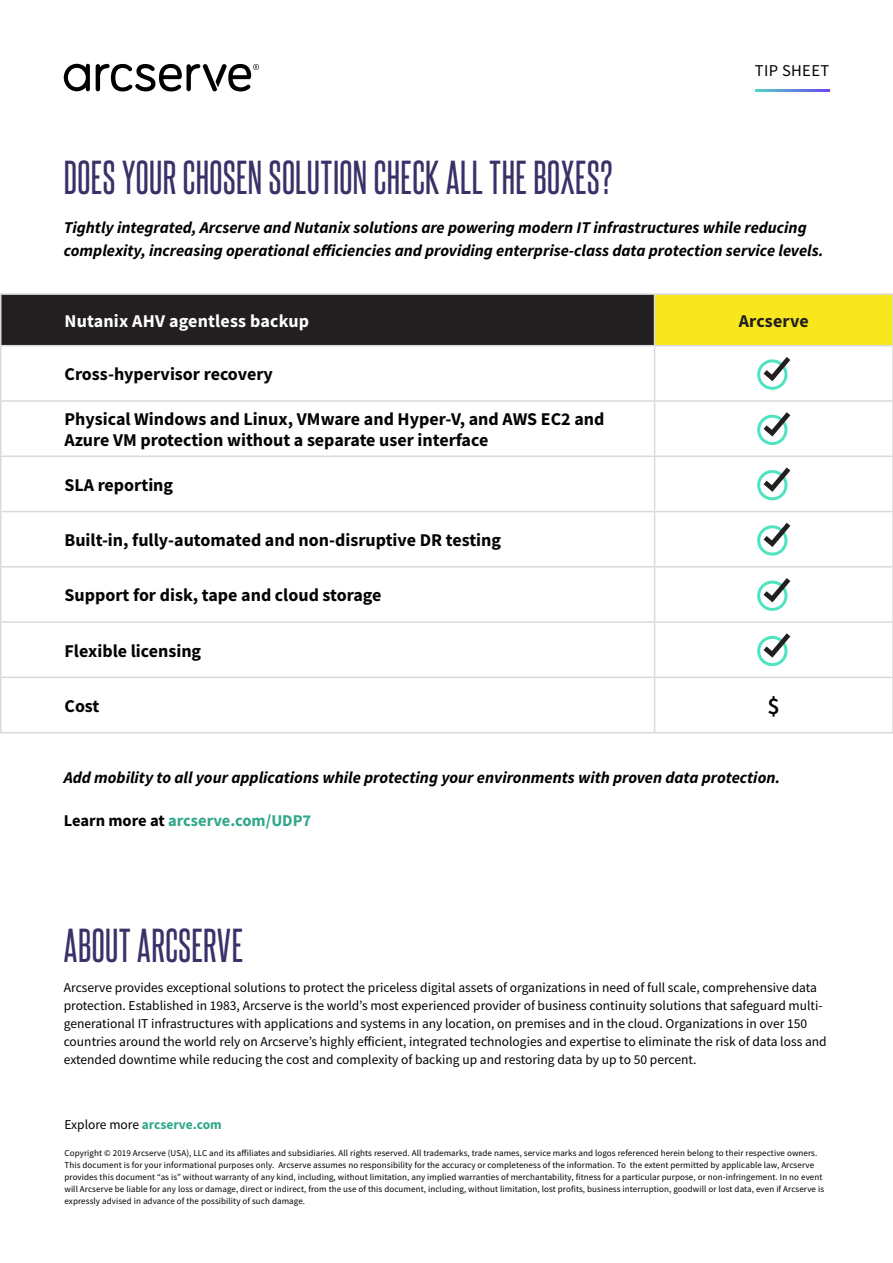
<style>
.page{position:relative;width:893px;height:1263px;background:#fff}
.page>*{position:absolute;margin:0;border:0;box-sizing:border-box;transform-origin:0 0}
.t1{font:40.5px "Steelfish Rg";letter-spacing:.015em;color:#3b3068}
.t2{font:600 24px "Source Sans Pro";color:#040503}
.t3{font:700 18px/21px "Source Sans Pro";color:#040503}
.t4{font:700 18px "Source Sans Pro";letter-spacing:.01em;color:#fff}
.t5{font:700 18px "Source Sans Pro";letter-spacing:.01em;color:#231f20}
.t6{font:italic 700 16.5px/22.5px "Source Sans Pro";color:#000}
.t7{font:700 16.5px "Source Sans Pro";color:#31a78b}
.t8{font:16.5px "Source Sans Pro";letter-spacing:.02em;color:#000}
.t9{font:13.5px/18px "Source Sans Pro";color:#000}
.t10{font:700 13.5px "Source Sans Pro";color:#31a78b}
.t11{font:9px/12px "Source Sans Pro";letter-spacing:.01em;color:#000}
.s1{color:#000}
.s2{font-weight:400;color:#000}
</style>
<div class="page">
<svg style="left:64px;top:64px;width:26px;height:27px"></svg>
<svg style="left:96px;top:64px;width:163px;height:27px"></svg>
<svg style="left:756px;top:90px;width:73px;height:1px"></svg>
<div style="left:1px;top:294px;width:653px;height:52px;background:#231f20"></div>
<div style="left:654px;top:294px;width:239px;height:52px;background:#f8e71c"></div>
<svg style="left:2px;top:346px;width:652px;height:386px"></svg>
<svg style="left:655px;top:346px;width:237px;height:386px"></svg>
<hr style="left:0;top:346px;width:2px;height:54px;background:#dbd9d9">
<hr style="left:0;top:402px;width:2px;height:53px;background:#dbd9d9">
<hr style="left:0;top:457px;width:2px;height:54px;background:#dbd9d9">
<hr style="left:0;top:512px;width:2px;height:54px;background:#dbd9d9">
<hr style="left:0;top:568px;width:2px;height:53px;background:#dbd9d9">
<hr style="left:0;top:623px;width:2px;height:54px;background:#dbd9d9">
<hr style="left:0;top:678px;width:2px;height:54px;background:#dbd9d9">
<hr style="left:654px;top:293px;width:239px;height:2px;background:#dbd9d9">
<hr style="left:892px;top:295px;width:1px;height:50px;background:#dbd9d9">
<hr style="left:654px;top:346px;width:1px;height:54px;background:#dbd9d9">
<hr style="left:654px;top:402px;width:1px;height:53px;background:#dbd9d9">
<hr style="left:654px;top:457px;width:1px;height:54px;background:#dbd9d9">
<hr style="left:654px;top:512px;width:1px;height:54px;background:#dbd9d9">
<hr style="left:654px;top:568px;width:1px;height:53px;background:#dbd9d9">
<hr style="left:654px;top:623px;width:1px;height:54px;background:#dbd9d9">
<hr style="left:892px;top:346px;width:1px;height:54px;background:#dbd9d9">
<hr style="left:892px;top:402px;width:1px;height:53px;background:#dbd9d9">
<hr style="left:892px;top:457px;width:1px;height:54px;background:#dbd9d9">
<hr style="left:892px;top:512px;width:1px;height:54px;background:#dbd9d9">
<hr style="left:892px;top:568px;width:1px;height:53px;background:#dbd9d9">
<hr style="left:892px;top:623px;width:1px;height:54px;background:#dbd9d9">
<hr style="left:654px;top:678px;width:1px;height:54px;background:#dbd9d9">
<hr style="left:892px;top:678px;width:1px;height:54px;background:#dbd9d9">
<hr style="left:654px;top:345px;width:239px;height:1px;background:#dbd9d9">
<hr style="left:654px;top:400px;width:239px;height:2px;background:#dbd9d9">
<hr style="left:654px;top:455px;width:239px;height:2px;background:#dbd9d9">
<hr style="left:654px;top:511px;width:239px;height:1px;background:#dbd9d9">
<hr style="left:654px;top:566px;width:239px;height:2px;background:#dbd9d9">
<hr style="left:654px;top:621px;width:239px;height:2px;background:#dbd9d9">
<hr style="left:654px;top:677px;width:239px;height:1px;background:#dbd9d9">
<hr style="left:0;top:400px;width:654px;height:2px;background:#dbd9d9">
<hr style="left:0;top:455px;width:654px;height:2px;background:#dbd9d9">
<hr style="left:0;top:511px;width:654px;height:1px;background:#dbd9d9">
<hr style="left:0;top:566px;width:654px;height:2px;background:#dbd9d9">
<hr style="left:0;top:621px;width:654px;height:2px;background:#dbd9d9">
<hr style="left:0;top:677px;width:654px;height:1px;background:#dbd9d9">
<hr style="left:0;top:732px;width:654px;height:1px;background:#dbd9d9">
<hr style="left:654px;top:732px;width:239px;height:1px;background:#dbd9d9">
<hr style="left:0;top:293px;width:654px;height:2px;background:#dbd9d9">
<hr style="left:0;top:295px;width:2px;height:50px;background:#dbd9d9">
<hr style="left:654px;top:295px;width:1px;height:50px;background:#dbd9d9">
<hr style="left:0;top:345px;width:654px;height:1px;background:#dbd9d9">
<svg style="left:753px;top:355px;width:37px;height:39px"></svg>
<svg style="left:753px;top:411px;width:37px;height:38px"></svg>
<svg style="left:753px;top:466px;width:37px;height:38px"></svg>
<svg style="left:753px;top:521px;width:37px;height:39px"></svg>
<svg style="left:753px;top:576px;width:37px;height:39px"></svg>
<svg style="left:753px;top:632px;width:37px;height:38px"></svg>
<h3 class="t8" style="left:755px;top:60px;width:76px">TIP SHEET</h3>
<p class="t1" style="left:64px;top:152px;width:550px">DOES YOUR CHOSEN SOLUTION CHECK ALL THE BOXES?</p>
<p class="t6" style="left:64px;top:216px;width:761px">Tightly integrated, Arcserve and Nutanix solutions are powering modern IT infrastructures while reducing complexity, increasing operational efficiencies and providing enterprise-class data protection service levels.</p>
<p class="t4" style="left:65px;top:308px;width:246px">Nutanix AHV agentless backup</p>
<p class="t5" style="left:739px;top:308px;width:72px">Arcserve</p>
<p class="t3" style="left:65px;top:363px;width:210px">Cross-hypervisor recovery</p>
<p class="t3" style="left:65px;top:408px;width:541px">Physical Windows and Linux, VMware and Hyper-V, and AWS EC2 and<br>Azure VM protection without a separate user interface</p>
<p class="t3" style="left:65px;top:474px;width:110px">SLA reporting</p>
<p class="t3" style="left:65px;top:529px;width:438px">Built-in, fully-automated and non-disruptive DR testing</p>
<p class="t3" style="left:65px;top:584px;width:318px">Support for disk, tape and cloud storage</p>
<p class="t3" style="left:65px;top:640px;width:138px">Flexible licensing</p>
<p class="t3" style="left:65px;top:695px;width:36px">Cost</p>
<p class="t2" style="left:768px;top:690px;width:14px">$</p>
<p class="t6" style="left:64px;top:766px;width:718px">Add mobility to all your applications while protecting your environments with proven data protection.</p>
<p class="t7" style="left:64px;top:809px;width:249px"><span class="s1">Learn more at</span> arcserve.com/UDP7</p>
<p class="t1" style="left:64px;top:920px;width:181px">ABOUT ARCSERVE</p>
<p class="t9" style="left:64px;top:979px;width:764px">Arcserve provides exceptional solutions to protect the priceless digital assets of organizations in need of full scale, comprehensive data protection. Established in 1983, Arcserve is the world’s most experienced provider of business continuity solutions that safeguard multi&shy;generational IT infrastructures with applications and systems in any location, on premises and in the cloud. Organizations in over 150 countries around the world rely on Arcserve’s highly efficient, integrated technologies and expertise to eliminate the risk of data loss and extended downtime while reducing the cost and complexity of backing up and restoring data by up to 50 percent.</p>
<h3 class="t10" style="left:64px;top:1115px;width:159px"><span class="s2">Explore more</span> arcserve.com</h3>
<p class="t11" style="left:64px;top:1147px;width:761px">Copyright © 2019 Arcserve (USA), LLC and its affiliates and subsidiaries. All rights reserved. All trademarks, trade names, service marks and logos referenced herein belong to their respective owners.<br>This document is for your informational purposes only. Arcserve assumes no responsibility for the accuracy or completeness of the information. To the extent permitted by applicable law, Arcserve provides this document “as is” without warranty of any kind, including, without limitation, any implied warranties of merchantability, fitness for a particular purpose, or non-infringement. In no event will Arcserve be liable for any loss or damage, direct or indirect, from the use of this document, including, without limitation, lost profits, business interruption, goodwill or lost data, even if Arcserve is expressly advised in advance of the possibility of such damage.</p>
</div>
